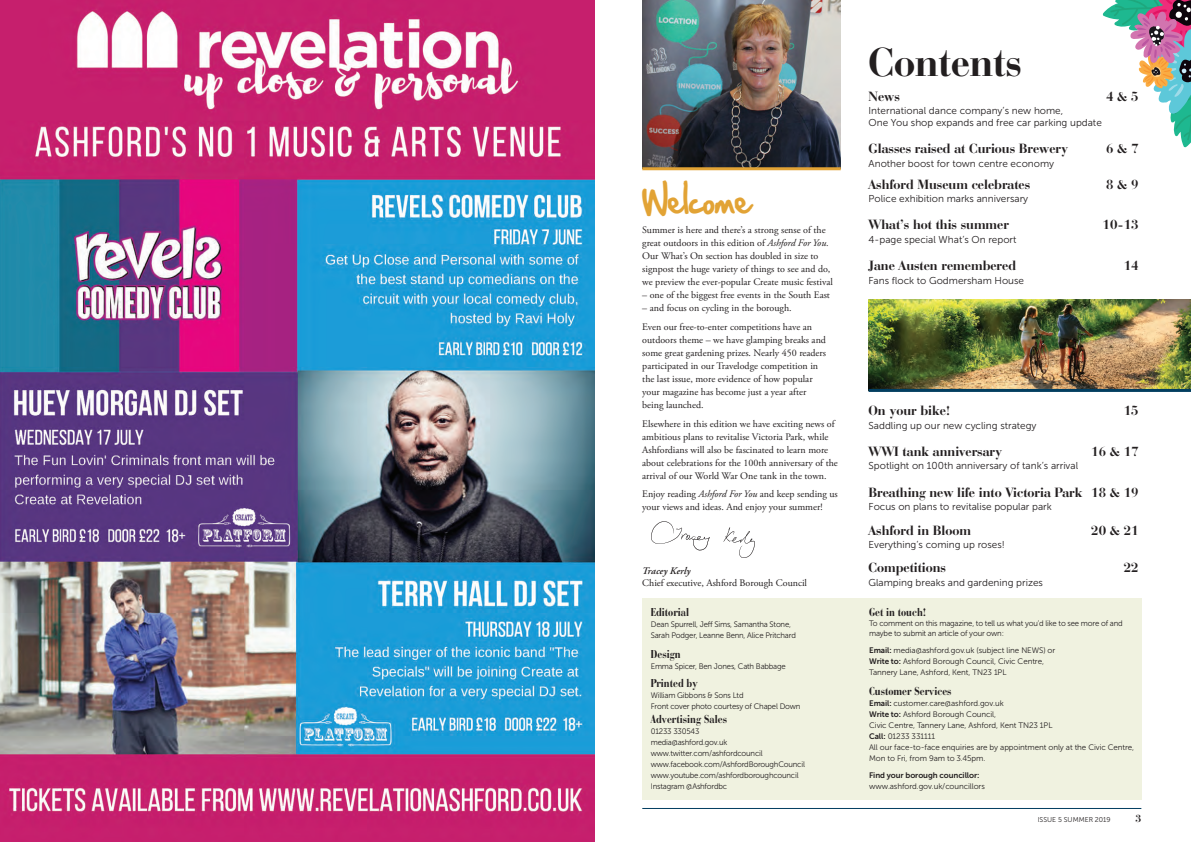
<style>
.page{position:relative;width:1191px;height:842px;background:#fff}
.page>*{position:absolute;margin:0;border:0;box-sizing:border-box;transform-origin:0 0}
.t1{font:700 42px "Bauer Bodoni BT";color:#231f20}
.t2{font:30px "Hand Of Sean";color:#e2a335}
.t3{font:700 14px "Bauer Bodoni BT";color:#231f20}
.t4{font:700 condensed 12px "Bauer Bodoni BT";color:#231f20}
.t5{font:700 11px "Bauer Bodoni BT";color:#231f20}
.t6{font:10px/13px "Adobe Garamond Pro";color:#231f20}
.t7{font:10px/12px "Museo Sans 300";color:#231f20}
.t8{font:8px/11px "Museo Sans 300";letter-spacing:-.025em;color:#231f20}
.t9{font:7px "Museo Sans 300";color:#231f20}
.s1{font-style:italic}
.s2{font-weight:600;font-style:italic}
.s3{font-family:"Museo Sans 700"}
</style>
<div class="page">
<img style="left:0;top:0;width:595px;height:842px">
<hr style="left:642px;top:808px;width:499px;height:1px;background:#023d5f">
<img style="left:868px;top:299px;width:323px;height:90px">
<hr style="left:868px;top:389px;width:323px;height:3px;background:#023d5f">
<img style="left:642px;top:0;width:198px;height:167px">
<div style="left:642px;top:598px;width:499px;height:201px;background:#f0f2e0"></div>
<hr style="left:642px;top:167px;width:198px;height:3px;background:#e2a335">
<svg style="left:651px;top:521px;width:59px;height:29px"></svg>
<svg style="left:723px;top:527px;width:32px;height:31px"></svg>
<svg style="left:1102px;top:0;width:89px;height:148px"></svg>
<p class="t2" style="left:642px;top:174px;width:110px">Welcome</p>
<p class="t6" style="left:642px;top:224px;width:192px">Summer is here and there’s a strong sense of the great outdoors in this edition of <span class="s1">Ashford For You.<br></span>Our What’s On section has doubled in size to signpost the huge variety of things to see and do, we preview the ever-popular Create music festival</p>
<p class="t6" style="left:642px;top:289px;width:189px">– one of the biggest free events in the South East</p>
<p class="t6" style="left:642px;top:299px;width:171px;line-height:18.7px">– and focus on cycling in the borough.<br>Even our free-to-enter competitions have an</p>
<p class="t6" style="left:642px;top:334px;width:185px">outdoors theme – we have glamping breaks and some great gardening prizes. Nearly 450 readers participated in our Travelodge competition in the last issue, more evidence of how popular your magazine has become just a year after being launched.</p>
<p class="t6" style="left:642px;top:417px;width:197px">Elsewhere in this edition we have exciting news of ambitious plans to revitalise Victoria Park, while Ashfordians will also be fascinated to learn more about celebrations for the 100th anniversary of the arrival of our World War One tank in the town.</p>
<p class="t6" style="left:642px;top:488px;width:197px">Enjoy reading <span class="s1">Ashford For You</span> and keep sending us your views and ideas. And enjoy your summer!</p>
<p class="t6" style="left:642px;top:565px;width:166px;line-height:12px"><span class="s2">Tracey Kerly<br></span>Chief executive, Ashford Borough Council</p>
<p class="t4" style="left:651px;top:605px;width:40px">Editorial</p>
<p class="t8" style="left:651px;top:619px;width:147px">Dean Spurrell, Jeff Sims, Samantha Stone,<br>Sarah Podger, Leanne Benn, Alice Pritchard</p>
<p class="t4" style="left:651px;top:647px;width:32px">Design</p>
<p class="t8" style="left:651px;top:661px;width:136px">Emma Spicer, Ben Jones, Cath Babbage</p>
<p class="t4" style="left:651px;top:675px;width:48px">Printed by</p>
<p class="t8" style="left:651px;top:689px;width:151px">William Gibbons &amp; Sons Ltd<br>Front cover photo courtesy of Chapel Down</p>
<p class="t4" style="left:651px;top:711px;width:78px">Advertising Sales</p>
<p class="t8" style="left:651px;top:726px;width:156px">01233 330543<br>media@ashford.gov.uk www.twitter.com/ashfordcouncil www.facebook.com/AshfordBoroughCouncil www.youtube.com/ashfordboroughcouncil<br>Instagram @Ashfordbc</p>
<p class="t1" style="left:868px;top:35px;width:155px">Contents</p>
<p class="t3" style="left:868px;top:87px;width:33px">News</p>
<p class="t3" style="left:1106px;top:87px;width:34px">4 &amp; 5</p>
<p class="t7" style="left:868px;top:105px;width:235px">International dance company’s new home,<br>One You shop expands and free car parking update</p>
<p class="t3" style="left:868px;top:140px;width:201px">Glasses raised at Curious Brewery</p>
<p class="t3" style="left:1106px;top:140px;width:34px">6 &amp; 7</p>
<p class="t7" style="left:868px;top:158px;width:187px">Another boost for town centre economy</p>
<p class="t3" style="left:868px;top:175px;width:163px">Ashford Museum celebrates</p>
<p class="t3" style="left:1106px;top:175px;width:34px">8 &amp; 9</p>
<p class="t7" style="left:868px;top:193px;width:161px">Police exhibition marks anniversary</p>
<p class="t3" style="left:868px;top:216px;width:142px">What’s hot this summer</p>
<p class="t3" style="left:1102px;top:216px;width:38px">10-13</p>
<p class="t7" style="left:868px;top:233px;width:149px">4-page special What’s On report</p>
<p class="t3" style="left:868px;top:257px;width:149px">Jane Austen remembered</p>
<p class="t3" style="left:1123px;top:257px;width:16px">14</p>
<p class="t7" style="left:868px;top:274px;width:157px">Fans flock to Godmersham House</p>
<p class="t3" style="left:868px;top:402px;width:83px">On your bike!</p>
<p class="t3" style="left:1123px;top:402px;width:16px">15</p>
<p class="t7" style="left:868px;top:419px;width:169px">Saddling up our new cycling strategy</p>
<p class="t3" style="left:868px;top:442px;width:135px">WWI tank anniversary</p>
<p class="t3" style="left:1091px;top:442px;width:49px">16 &amp; 17</p>
<p class="t7" style="left:868px;top:460px;width:211px">Spotlight on 100th anniversary of tank’s arrival</p>
<p class="t3" style="left:868px;top:483px;width:272px">Breathing new life into Victoria Park 18 &amp; 19</p>
<p class="t7" style="left:868px;top:501px;width:185px">Focus on plans to revitalise popular park</p>
<p class="t3" style="left:868px;top:521px;width:104px">Ashford in Bloom</p>
<p class="t3" style="left:1091px;top:521px;width:49px">20 &amp; 21</p>
<p class="t7" style="left:868px;top:539px;width:138px">Everything’s coming up roses!</p>
<p class="t3" style="left:868px;top:559px;width:79px">Competitions</p>
<p class="t3" style="left:1123px;top:559px;width:16px">22</p>
<p class="t7" style="left:868px;top:576px;width:176px">Glamping breaks and gardening prizes</p>
<p class="t4" style="left:869px;top:605px;width:59px">Get in touch!</p>
<p class="t8" style="left:869px;top:618px;width:255px;line-height:10px">To comment on this magazine, to tell us what you’d like to see more of and maybe to submit an article of your own:</p>
<p class="t8" style="left:869px;top:645px;width:188px"><span class="s3">Email:</span> media@ashford.gov.uk (subject line NEWS) or<br><span class="s3">Write to:</span> Ashford Borough Council, Civic Centre,<br>Tannery Lane, Ashford, Kent, TN23 1PL</p>
<p class="t4" style="left:869px;top:683px;width:84px">Customer Services</p>
<p class="t8" style="left:869px;top:698px;width:266px"><span class="s3">Email:</span> customer.care@ashford.gov.uk<br><span class="s3">Write to:</span> Ashford Borough Council,<br>Civic Centre, Tannery Lane, Ashford, Kent TN23 1PL<br><span class="s3">Call:</span> 01233 331111<br>All our face-to-face enquiries are by appointment only at the Civic Centre, Mon to Fri, from 9am to 3.45pm.</p>
<p class="t8" style="left:869px;top:769px;width:117px"><span class="s3">Find your borough councillor: </span>www.ashford.gov.uk/councillors</p>
<p class="t9" style="left:1037px;top:816px;width:74px">ISSUE 5 SUMMER 2019</p>
<p class="t5" style="left:1135px;top:812px;width:7px">3</p>
</div>
